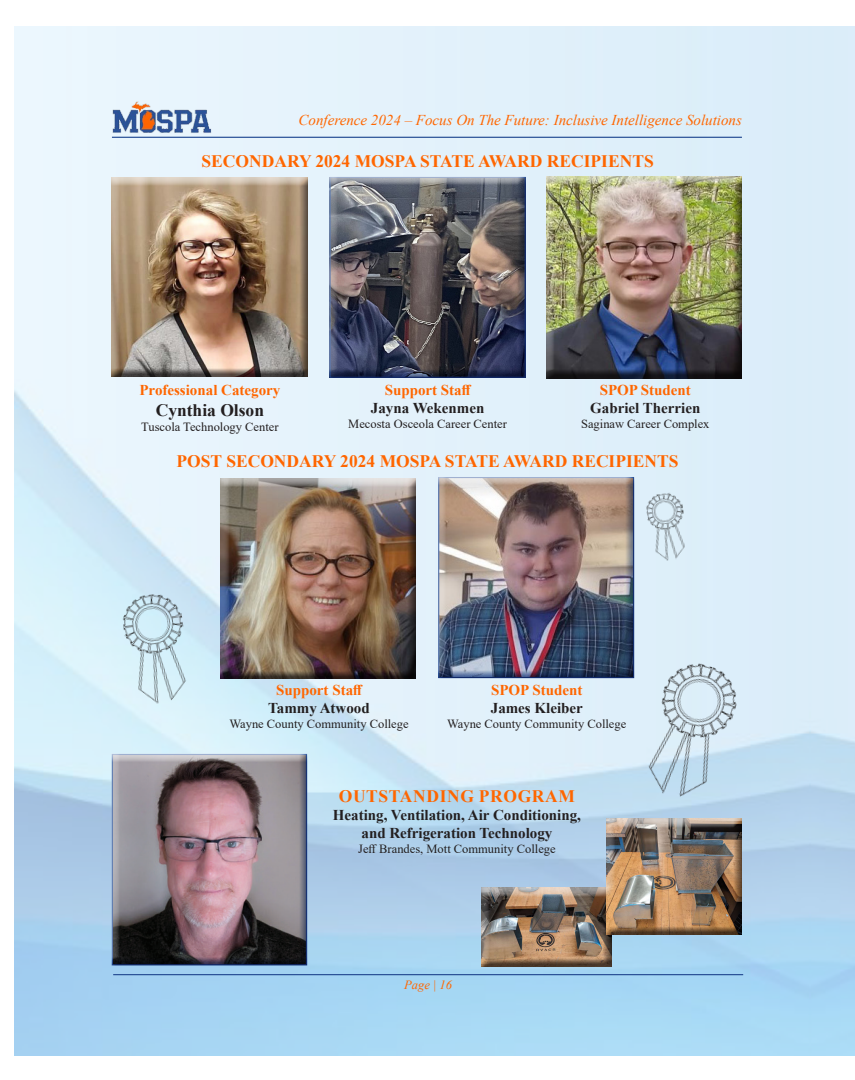
<style>
.page{position:relative;width:855px;height:1080px;background:#fff}
.page>*{position:absolute;margin:0;border:0;box-sizing:border-box;transform-origin:0 0}
.t1{font:700 17.5px "Times New Roman";color:#f60}
.t2{font:700 17.5px "Times New Roman";letter-spacing:.035em;color:#f60}
.t3{font:700 17.5px "Times New Roman";color:#231f20}
.t4{font:700 15px "Times New Roman";color:#231f20}
.t5{font:700 15px "Times New Roman";color:#f60}
.t6{font:italic 15px "Times New Roman";color:#f60}
.t7{font:12.5px "Times New Roman";color:#231f20}
.t8{font:italic 12.5px "Times New Roman";color:#f60}
</style>
<div class="page">
<img style="left:14px;top:27px;width:841px;height:1028px">
<hr style="left:113px;top:974px;width:630px;height:1px;background:#2c5398">
<div style="left:111px;top:754px;width:197px;height:212px;background:#2c5398;opacity:.75"></div>
<div style="left:328px;top:177px;width:199px;height:202px;background:#2c5398;opacity:.75"></div>
<div style="left:437px;top:477px;width:197px;height:203px;background:#2c5398;opacity:.75"></div>
<div style="left:481px;top:819px;width:261px;height:148px;background:#231f20;opacity:.75"></div>
<img style="left:119px;top:591px;width:75px;height:116px">
<img style="left:635px;top:656px;width:110px;height:150px">
<img style="left:644px;top:491px;width:46px;height:71px">
<hr style="left:112px;top:137px;width:630px;height:1px;background:#2c5398">
<img style="left:98px;top:101px;width:133px;height:33px">
<div style="left:111px;top:177px;width:198px;height:200px;background:#231f20;opacity:.75"></div>
<div style="left:545px;top:176px;width:198px;height:203px;background:#231f20;opacity:.75"></div>
<div style="left:221px;top:479px;width:195px;height:200px;background:#231f20;opacity:.75"></div>
<p class="t6" style="left:299px;top:110px;width:445px">Conference 2024 – Focus On The Future: Inclusive Intelligence Solutions</p>
<p class="t1" style="left:201px;top:148px;width:454px">SECONDARY 2024 MOSPA STATE AWARD RECIPIENTS</p>
<p class="t5" style="left:139px;top:379px;width:142px">Professional Category</p>
<p class="t3" style="left:156px;top:398px;width:110px">Cynthia Olson</p>
<p class="t7" style="left:141px;top:418px;width:139px">Tuscola Technology Center</p>
<p class="t5" style="left:385px;top:379px;width:88px">Support Staff</p>
<p class="t4" style="left:371px;top:397px;width:115px">Jayna Wekenmen</p>
<p class="t7" style="left:348px;top:415px;width:160px">Mecosta Osceola Career Center</p>
<p class="t5" style="left:600px;top:379px;width:93px">SPOP Student</p>
<p class="t4" style="left:590px;top:397px;width:112px">Gabriel Therrien</p>
<p class="t7" style="left:581px;top:415px;width:130px">Saginaw Career Complex</p>
<p class="t1" style="left:177px;top:449px;width:504px">POST SECONDARY 2024 MOSPA STATE AWARD RECIPIENTS</p>
<p class="t5" style="left:276px;top:679px;width:88px">Support Staff</p>
<p class="t4" style="left:268px;top:697px;width:103px">Tammy Atwood</p>
<p class="t7" style="left:229px;top:715px;width:181px">Wayne County Community College</p>
<p class="t5" style="left:491px;top:679px;width:93px">SPOP Student</p>
<p class="t4" style="left:491px;top:697px;width:94px">James Kleiber</p>
<p class="t7" style="left:447px;top:715px;width:181px">Wayne County Community College</p>
<p class="t2" style="left:339px;top:783px;width:238px">OUTSTANDING PROGRAM</p>
<p class="t4" style="left:333px;top:804px;width:250px">Heating, Ventilation, Air Conditioning,</p>
<p class="t4" style="left:362px;top:822px;width:192px">and Refrigeration Technology</p>
<p class="t7" style="left:358px;top:840px;width:199px">Jeff Brandes, Mott Community College</p>
<p class="t8" style="left:404px;top:976px;width:49px">Page | 16</p>
</div>
